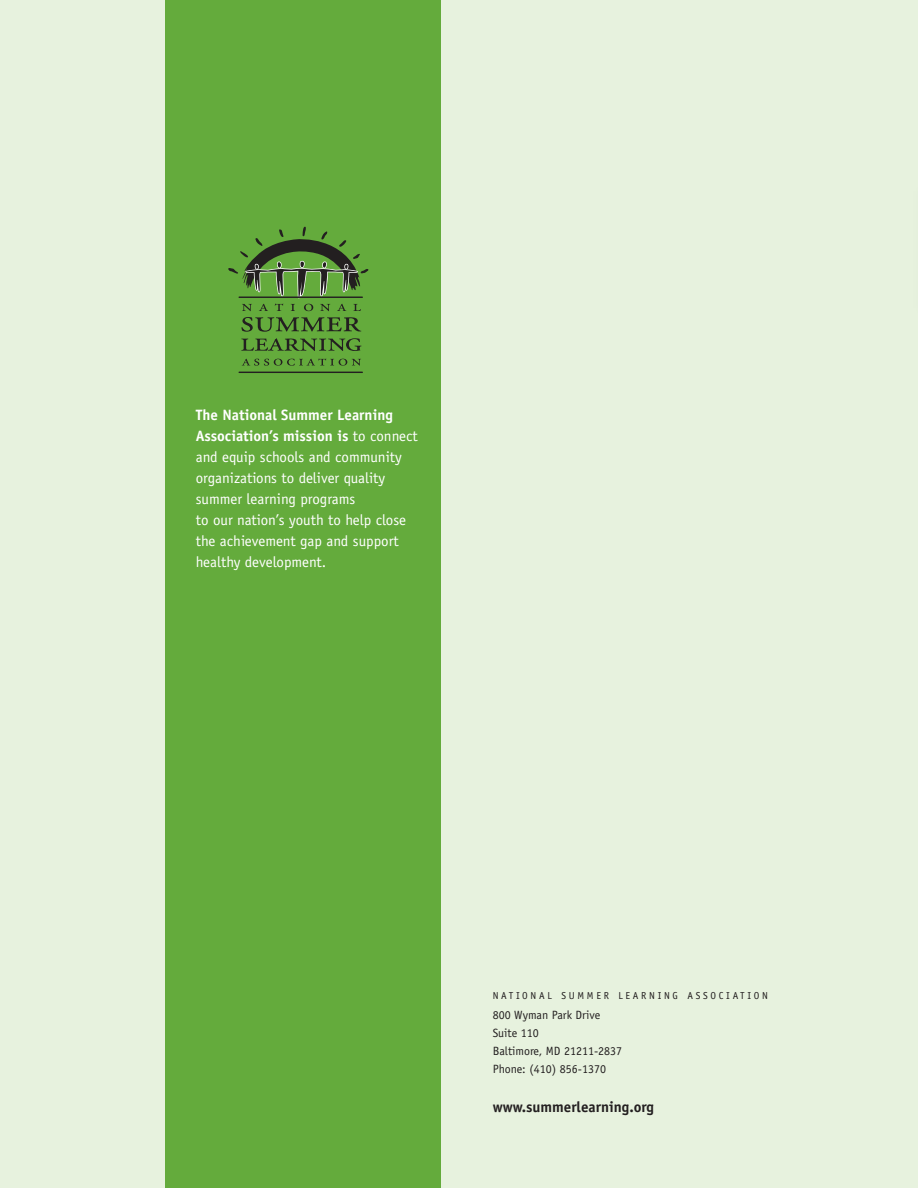
<style>
.page{position:relative;width:918px;height:1188px;background:#e7f2de}
.page>*{position:absolute;margin:0;border:0;box-sizing:border-box;transform-origin:0 0}
.t1{font:15px/21px "Officina Sans";color:#fff}
.t2{font:700 15px "Officina Sans";color:#231f20}
.t3{font:12px/18px "Officina Sans";color:#231f20}
.t4{font:10.2px "Officina Sans";letter-spacing:.265em;color:#231f20}
.s1{font-weight:700}
</style>
<div class="page">
<div style="left:165px;top:0;width:276px;height:1188px;background:#64ab3c"></div>
<hr style="left:239px;top:372px;width:124px;height:1px;background:#231f20">
<svg style="left:242px;top:317px;width:119px;height:15px"></svg>
<svg style="left:241px;top:338px;width:121px;height:13px"></svg>
<svg style="left:228px;top:227px;width:140px;height:84px"></svg>
<svg style="left:242px;top:359px;width:119px;height:7px"></svg>
<p class="t1" style="left:196px;top:405px;width:224px"><span class="s1">The National Summer Learning<br>Association’s mission is</span> to connect and equip schools and community organizations to deliver quality summer learning programs<br>to our nation’s youth to help close the achievement gap and support healthy development.</p>
<p class="t4" style="left:493px;top:991px;width:277px">NATIONAL SUMMER LEARNING ASSOCIATION</p>
<p class="t3" style="left:493px;top:1007px;width:131px">800 Wyman Park Drive<br>Suite 110<br>Baltimore, MD 21211-2837<br>Phone: (410) 856-1370</p>
<p class="t2" style="left:493px;top:1101px;width:163px">www.summerlearning.org</p>
</div>
